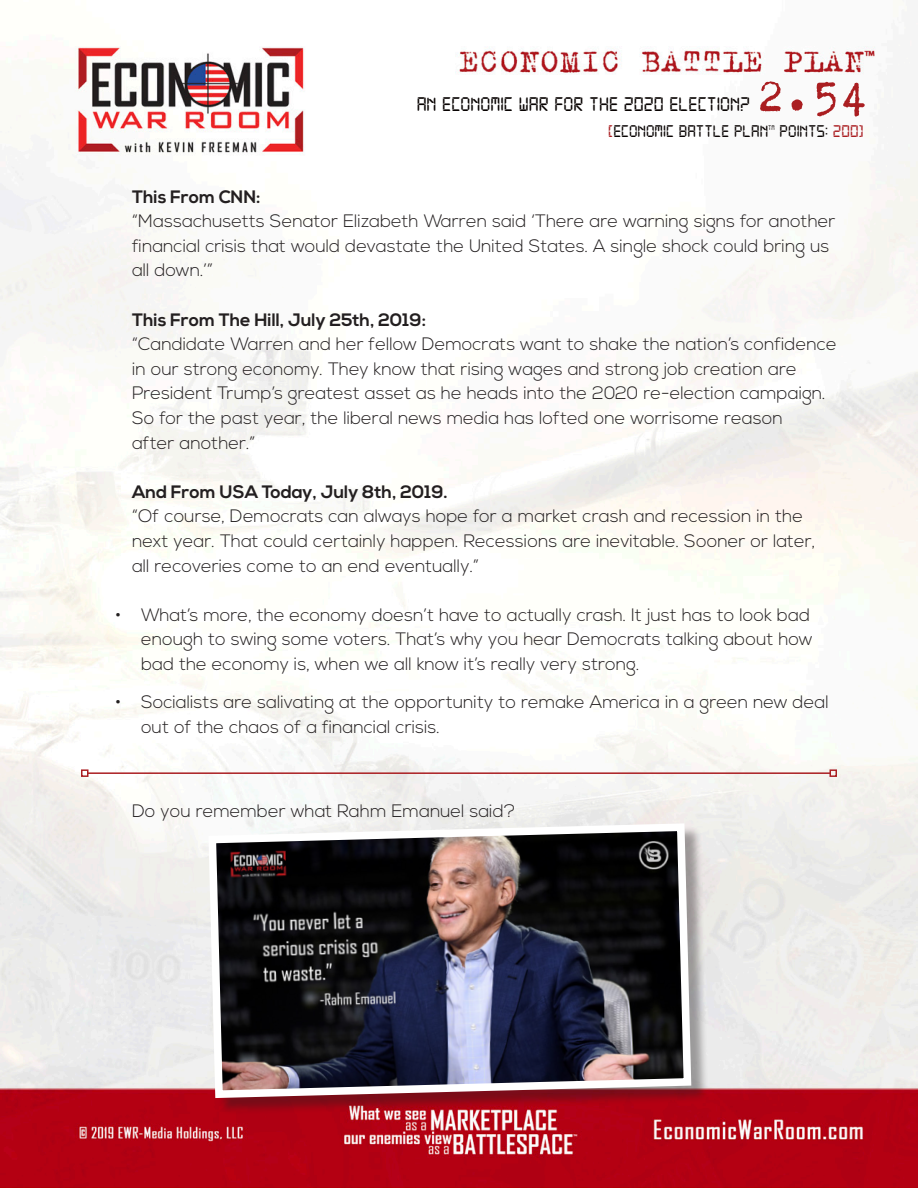
<style>
.page{position:relative;width:918px;height:1188px;background:#fff}
.page>*{position:absolute;margin:0;border:0;box-sizing:border-box;transform-origin:0 0}
.t1{font:51px "Trixie";color:#aa1e21}
.t2{font:21px "Digital 7";color:#080302}
.t3{font:300 18px/24.6px "Nexa";color:#231f20}
.t4{font:700 18px "Nexa";color:#231f20}
.t5{font:18px "Digital 7";color:#080302}
.t6{font:7.05px "Digital 7";color:#080302}
.s1{color:#aa1e21}
</style>
<div class="page">
<img style="left:0;top:35px;width:918px;height:1153px">
<hr style="left:88px;top:772px;width:742px;height:2px;background:#aa1e21">
<div style="left:81px;top:769px;width:7px;height:8px;border:2px solid #aa1e21"></div>
<div style="left:830px;top:769px;width:7px;height:8px;border:2px solid #aa1e21"></div>
<div style="left:211px;top:826px;width:498px;height:290px;background:#231f20;opacity:.4"></div>
<img style="left:205px;top:820px;width:490px;height:282px">
<h1 class="t1" style="left:756px;top:62px;width:114px">2.54</h1>
<p class="t5" style="left:608px;top:123px;width:161px"><span class="s1">[</span>ECONOMIC BATTLE PLAN</p>
<p class="t6" style="left:768px;top:124px;width:8px">TM</p>
<p class="t5" style="left:780px;top:123px;width:85px">POINTS: <span class="s1">200]</span></p>
<p class="t2" style="left:417px;top:95px;width:335px">AN ECONOMIC WAR FOR THE 2020 ELECTION?</p>
<p class="t4" style="left:132px;top:186px;width:130px">This From CNN:</p>
<p class="t3" style="left:132px;top:209px;width:705px">“Massachusetts Senator Elizabeth Warren said ‘There are warning signs for another financial crisis that would devastate the United States. A single shock could bring us all down.’”</p>
<p class="t4" style="left:132px;top:309px;width:295px">This From The Hill, July 25th, 2019:</p>
<p class="t3" style="left:132px;top:332px;width:706px">“Candidate Warren and her fellow Democrats want to shake the nation’s confidence in our strong economy. They know that rising wages and strong job creation are President Trump’s greatest asset as he heads into the 2020 re-election campaign.<br>So for the past year, the liberal news media has lofted one worrisome reason<br>after another.”</p>
<p class="t4" style="left:132px;top:481px;width:318px">And From USA Today, July 8th, 2019.</p>
<p class="t3" style="left:132px;top:505px;width:685px">“Of course, Democrats can always hope for a market crash and recession in the next year. That could certainly happen. Recessions are inevitable. Sooner or later, all recoveries come to an end eventually.”</p>
<p class="t3" style="left:141px;top:603px;width:673px;text-indent:-26px">• What’s more, the economy doesn’t have to actually crash. It just has to look bad enough to swing some voters. That’s why you hear Democrats talking about how bad the economy is, when we all know it’s really very strong.</p>
<p class="t3" style="left:141px;top:690px;width:689px;text-indent:-26px">• Socialists are salivating at the opportunity to remake America in a green new deal out of the chaos of a financial crisis.</p>
<p class="t3" style="left:132px;top:799px;width:385px">Do you remember what Rahm Emanuel said?</p>
</div>
